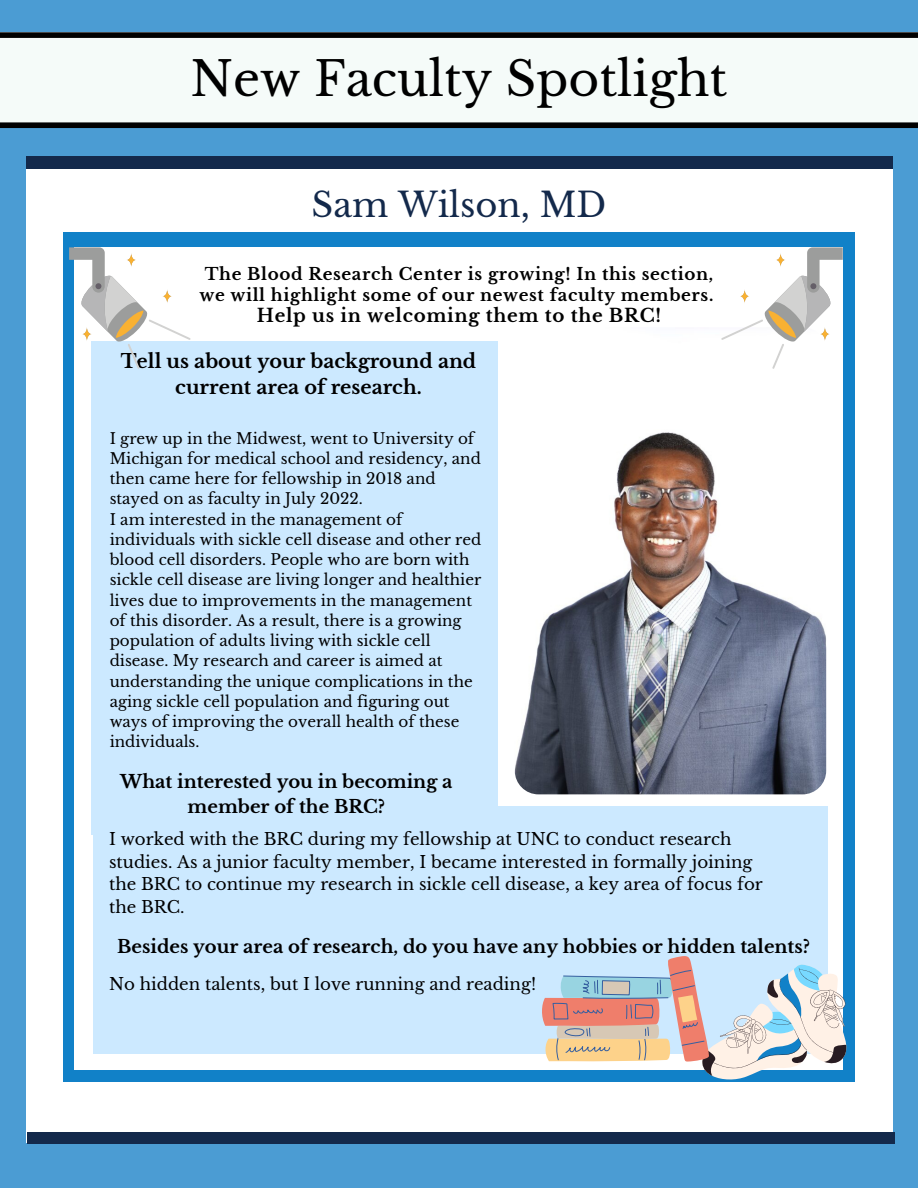
<style>
.page{position:relative;width:918px;height:1188px;background:#4b9cd3}
.page>*{position:absolute;margin:0;border:0;box-sizing:border-box;transform-origin:0 0}
.t1{font:47.25px "Libre Baskerville";color:#000}
.t2{font:33.75px "Libre Baskerville";color:#13294b}
.t3{font:700 19.2px/25.8px "Libre Baskerville";color:#000;text-align:center}
.t4{font:700 18.3px "Libre Baskerville";letter-spacing:.04em;color:#010101}
.t5{font:700 18px/24.8px "Libre Baskerville";color:#000;text-align:center}
.t6{font:16.65px/22.5px "Libre Baskerville";color:#000}
.t7{font:700 16.65px/20.2px "Libre Baskerville";letter-spacing:.04em;color:#010101;text-align:center}
.t8{font:15.15px/20.2px "Libre Baskerville";color:#000}
</style>
<div class="page">
<div style="left:0;top:32px;width:918px;height:96px;background:#f5fbf9"></div>
<div style="left:0;top:32px;width:918px;height:6px;background:#000"></div>
<div style="left:0;top:122px;width:918px;height:6px;background:#000"></div>
<div style="left:27px;top:156px;width:866px;height:987px;background:#fff"></div>
<div style="left:27px;top:156px;width:866px;height:13px;background:#13294b"></div>
<div style="left:27px;top:1132px;width:867px;height:11px;background:#13294b"></div>
<div style="left:63px;top:233px;width:792px;height:849px;background:#1181c8"></div>
<div style="left:74px;top:247px;width:768px;height:823px;background:#fff"></div>
<img style="left:515px;top:327px;width:311px;height:467px;border-radius:24px">
<svg style="left:721px;top:247px;width:122px;height:122px"></svg>
<div style="left:92px;top:342px;width:406px;height:434px;background:#cce9ff"></div>
<div style="left:92px;top:749px;width:406px;height:85px;background:#cce9ff"></div>
<svg style="left:69px;top:247px;width:122px;height:122px"></svg>
<div style="left:93px;top:806px;width:734px;height:248px;background:#cce9ff"></div>
<svg style="left:542px;top:955px;width:305px;height:125px"></svg>
<h1 class="t1" style="left:191px;top:50px;width:538px">New Faculty Spotlight</h1>
<h2 class="t2" style="left:312px;top:185px;width:296px">Sam Wilson, MD</h2>
<p class="t7" style="left:200px;top:264px;width:515px">The Blood Research Center is growing! In this section, we will highlight some of our newest faculty members.</p>
<p class="t4" style="left:257px;top:304px;width:406px">Help us in welcoming them to the BRC!</p>
<p class="t3" style="left:121px;top:349px;width:357px">Tell us about your background and current area of research.</p>
<p class="t8" style="left:110px;top:428px;width:373px">I grew up in the Midwest, went to University of Michigan for medical school and residency, and then came here for fellowship in 2018 and stayed on as faculty in July 2022.<br>I am interested in the management of individuals with sickle cell disease and other red blood cell disorders. People who are born with sickle cell disease are living longer and healthier lives due to improvements in the management of this disorder. As a result, there is a growing population of adults living with sickle cell disease. My research and career is aimed at understanding the unique complications in the aging sickle cell population and figuring out ways of improving the overall health of these individuals.</p>
<p class="t5" style="left:120px;top:769px;width:334px">What interested you in becoming a member of the BRC?</p>
<p class="t6" style="left:109px;top:828px;width:655px">I worked with the BRC during my fellowship at UNC to conduct research studies. As a junior faculty member, I became interested in formally joining the BRC to continue my research in sickle cell disease, a key area of focus for the BRC.</p>
<p class="t5" style="left:117px;top:934px;width:694px">Besides your area of research, do you have any hobbies or hidden talents?</p>
<p class="t6" style="left:109px;top:973px;width:429px">No hidden talents, but I love running and reading!</p>
</div>
